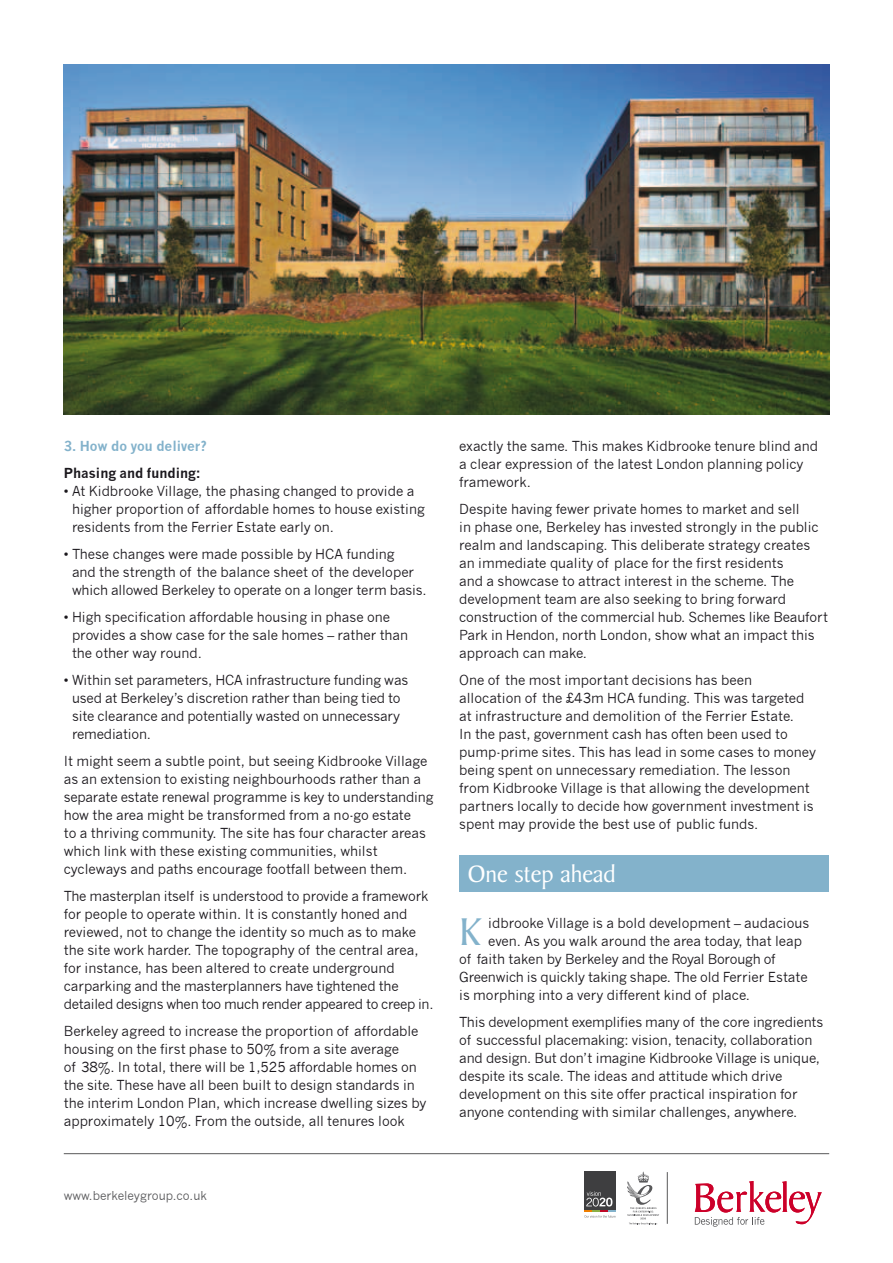
<style>
.page{position:relative;width:893px;height:1263px;background:#fff}
.page>*{position:absolute;margin:0;border:0;box-sizing:border-box;transform-origin:0 0}
.t1{font:41.55px "Baker Signet BT";color:#83b2cb}
.t2{font:25.5px "Baker Signet BT";color:#fff}
.t3{font:13.5px/18px "News Gothic";color:#1a171c}
.t4{font:700 13.5px "News Gothic";color:#83b2cb}
.t5{font:700 13.5px "News Gothic";color:#1a171c}
.t6{font:12px "News Gothic";color:#58585a}
</style>
<div class="page">
<img style="left:64px;top:64px;width:765px;height:351px">
<hr style="left:64px;top:1153px;width:765px;height:1px;background:#58585a">
<div style="left:459px;top:856px;width:370px;height:36px;background:#83b2cb"></div>
<svg style="left:627px;top:1172px;width:32px;height:53px"></svg>
<div style="left:584px;top:1171px;width:32px;height:39px;background:#3e3e40"></div>
<svg style="left:584px;top:1191px;width:32px;height:26px"></svg>
<hr style="left:667px;top:1172px;width:1px;height:52px;background:#58585a">
<svg style="left:695px;top:1181px;width:127px;height:46px"></svg>
<p class="t4" style="left:64px;top:438px;width:145px">3. How do you deliver?</p>
<p class="t5" style="left:64px;top:465px;width:139px">Phasing and funding:</p>
<p class="t3" style="left:72px;top:482px;width:354px;text-indent:-8px">• At Kidbrooke Village, the phasing changed to provide a higher proportion of affordable homes to house existing residents from the Ferrier Estate early on.</p>
<p class="t3" style="left:72px;top:545px;width:356px;text-indent:-8px">• These changes were made possible by HCA funding<br>and the strength of the balance sheet of the developer which allowed Berkeley to operate on a longer term basis.</p>
<p class="t3" style="left:72px;top:608px;width:338px;text-indent:-8px">• High specification affordable housing in phase one provides a show case for the sale homes – rather than the other way round.</p>
<p class="t3" style="left:72px;top:671px;width:338px;text-indent:-8px">• Within set parameters, HCA infrastructure funding was used at Berkeley’s discretion rather than being tied to site clearance and potentially wasted on unnecessary remediation.</p>
<p class="t3" style="left:64px;top:752px;width:371px">It might seem a subtle point, but seeing Kidbrooke Village as an extension to existing neighbourhoods rather than a separate estate renewal programme is key to understanding how the area might be transformed from a no-go estate<br>to a thriving community. The site has four character areas which link with these existing communities, whilst cycleways and paths encourage footfall between them.</p>
<p class="t3" style="left:64px;top:887px;width:371px">The masterplan itself is understood to provide a framework for people to operate within. It is constantly honed and reviewed, not to change the identity so much as to make the site work harder. The topography of the central area, for instance, has been altered to create underground carparking and the masterplanners have tightened the detailed designs when too much render appeared to creep in.</p>
<p class="t3" style="left:64px;top:1022px;width:364px">Berkeley agreed to increase the proportion of affordable housing on the first phase to 50% from a site average<br>of 38%. In total, there will be 1,525 affordable homes on the site. These have all been built to design standards in the interim London Plan, which increase dwelling sizes by approximately 10%. From the outside, all tenures look</p>
<p class="t6" style="left:64px;top:1188px;width:145px">www.berkeleygroup.co.uk</p>
<p class="t3" style="left:459px;top:437px;width:360px">exactly the same. This makes Kidbrooke tenure blind and a clear expression of the latest London planning policy framework.</p>
<p class="t3" style="left:459px;top:500px;width:370px">Despite having fewer private homes to market and sell<br>in phase one, Berkeley has invested strongly in the public realm and landscaping. This deliberate strategy creates an immediate quality of place for the first residents<br>and a showcase to attract interest in the scheme. The development team are also seeking to bring forward construction of the commercial hub. Schemes like Beaufort Park in Hendon, north London, show what an impact this approach can make.</p>
<p class="t3" style="left:459px;top:671px;width:358px">One of the most important decisions has been allocation of the £43m HCA funding. This was targeted at infrastructure and demolition of the Ferrier Estate.<br>In the past, government cash has often been used to pump-prime sites. This has lead in some cases to money being spent on unnecessary remediation. The lesson from Kidbrooke Village is that allowing the development partners locally to decide how government investment is spent may provide the best use of public funds.</p>
<h2 class="t2" style="left:468px;top:859px;width:150px">One step ahead</h2>
<h1 class="t1" style="left:459px;top:907px;width:23px">K</h1>
<p class="t3" style="left:488px;top:914px;width:323px">idbrooke Village is a bold development – audacious</p>
<p class="t3" style="left:488px;top:932px;width:315px">even. As you walk around the area today, that leap</p>
<p class="t3" style="left:459px;top:950px;width:318px">of faith taken by Berkeley and the Royal Borough of</p>
<p class="t3" style="left:459px;top:968px;width:350px">Greenwich is quickly taking shape. The old Ferrier Estate</p>
<p class="t3" style="left:459px;top:986px;width:292px">is morphing into a very different kind of place.</p>
<p class="t3" style="left:459px;top:1013px;width:365px">This development exemplifies many of the core ingredients of successful placemaking: vision, tenacity, collaboration and design. But don’t imagine Kidbrooke Village is unique, despite its scale. The ideas and attitude which drive development on this site offer practical inspiration for anyone contending with similar challenges, anywhere.</p>
</div>
